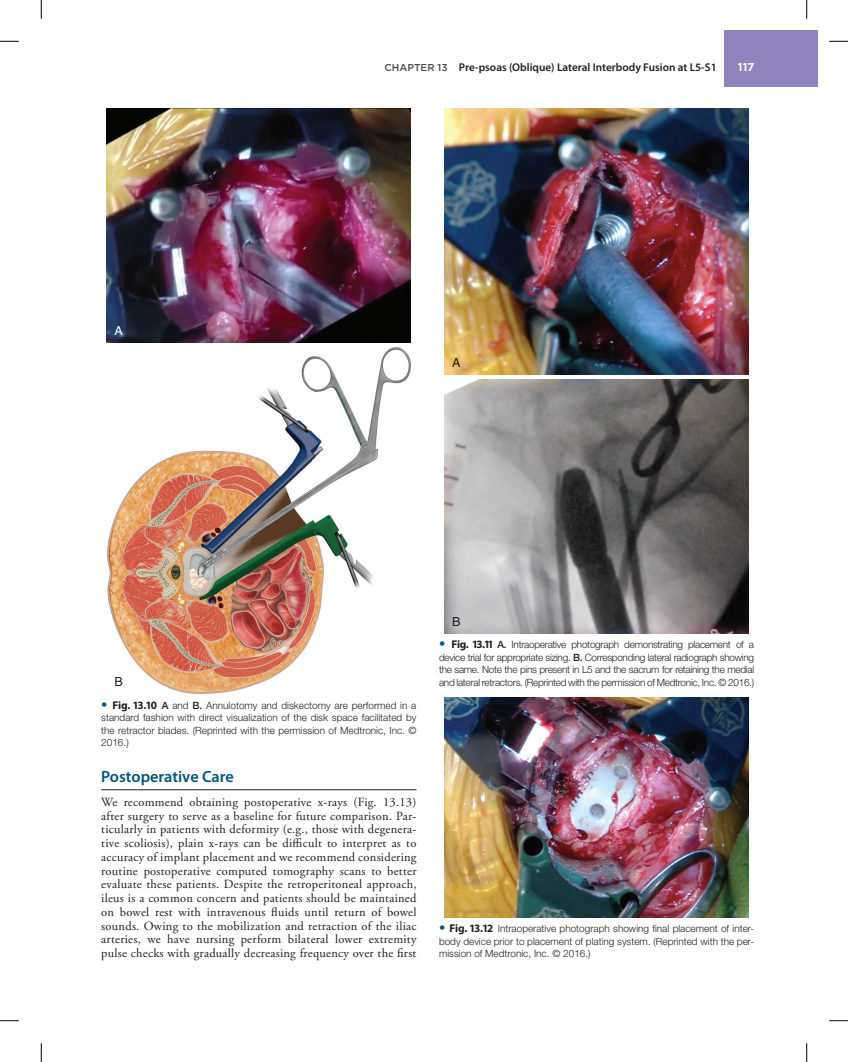
<style>
.page{position:relative;width:848px;height:1062px;background:#fff}
.page>*{position:absolute;margin:0;border:0;box-sizing:border-box;transform-origin:0 0}
.t1{font:600 16.25px "Myriad Pro";color:#005480}
.t2{font:12.5px/13.8px "Adobe Garamond Pro";letter-spacing:.02em;color:#231f20;text-align:justify}
.t3{font:12.5px "Helvetica";color:#231f20}
.t4{font:12.5px "Helvetica";color:#fff}
.t5{font:600 11.25px "Myriad Pro";color:#231f20}
.t6{font:700 11.25px "Gotham";color:#fff}
.t7{font:300 10px/12.5px "Helvetica Neue LT Std";color:#231f20;text-align:justify}
.s1{font-family:"Gotham";font-weight:500;font-size:10px;color:#4b4c4d}
.s2{font-size:12.5px;color:#005480}
.s3{font-family:"Myriad Pro";font-weight:700;font-size:11.25px}
.s4{font-weight:500}
</style>
<div class="page">
<div style="left:724px;top:30px;width:94px;height:56px;background:#9183bd"></div>
<hr style="left:101px;top:789px;width:315px;height:1px;background:#231f20">
<img style="left:107px;top:109px;width:304px;height:233px">
<img style="left:107px;top:347px;width:304px;height:346px">
<img style="left:444px;top:109px;width:304px;height:265px">
<img style="left:444px;top:379px;width:304px;height:254px">
<img style="left:444px;top:697px;width:304px;height:220px">
<svg style="left:0;top:40px;width:19px;height:2px"></svg>
<svg style="left:829px;top:40px;width:19px;height:2px"></svg>
<svg style="left:0;top:1020px;width:19px;height:1px"></svg>
<svg style="left:829px;top:1020px;width:19px;height:1px"></svg>
<svg style="left:40px;top:0;width:2px;height:19px"></svg>
<svg style="left:40px;top:1043px;width:2px;height:18px"></svg>
<svg style="left:806px;top:0;width:1px;height:19px"></svg>
<svg style="left:806px;top:1043px;width:1px;height:18px"></svg>
<p class="t4" style="left:114px;top:323px;width:10px">A</p>
<p class="t5" style="left:384px;top:60px;width:333px"><span class="s1">CHAPTER 13</span> Pre-psoas (Oblique) Lateral Interbody Fusion at L5-S1</p>
<p class="t6" style="left:738px;top:61px;width:18px">117</p>
<p class="t3" style="left:452px;top:355px;width:10px">A</p>
<p class="t3" style="left:114px;top:674px;width:10px">B</p>
<p class="t7" style="left:101px;top:698px;width:317px"><span class="s2">•</span> <span class="s3">Fig. 13.10</span> <span class="s4">A</span> and <span class="s4">B.</span> Annulotomy and diskectomy are performed in a standard fashion with direct visualization of the disk space facilitated by the retractor blades. (Reprinted with the permission of Medtronic, Inc. © 2016.)</p>
<h1 class="t1" style="left:101px;top:766px;width:134px">Postoperative Care</h1>
<p class="t2" style="left:101px;top:795px;width:317px">We recommend obtaining postoperative x-rays (Fig. 13.13) after surgery to serve as a baseline for future comparison. Par&shy;ticularly in patients with deformity (e.g., those with degenera&shy;tive scoliosis), plain x-rays can be difficult to interpret as to accuracy of implant placement and we recommend considering routine postoperative computed tomography scans to better evaluate these patients. Despite the retroperitoneal approach, ileus is a common concern and patients should be maintained on bowel rest with intravenous fluids until return of bowel sounds. Owing to the mobilization and retraction of the iliac arteries, we have nursing perform bilateral lower extremity pulse checks with gradually decreasing frequency over the first</p>
<p class="t3" style="left:452px;top:614px;width:10px">B</p>
<p class="t7" style="left:439px;top:638px;width:317px"><span class="s2">•</span> <span class="s3">Fig. 13.11</span> <span class="s4">A.</span> Intraoperative photograph demonstrating placement of a device trial for appropriate sizing. <span class="s4">B.</span> Corresponding lateral radiograph showing the same. Note the pins present in L5 and the sacrum for retaining the medial and lateral retractors. (Reprinted with the permission of Medtronic, Inc. © 2016.)</p>
<p class="t7" style="left:439px;top:922px;width:316px"><span class="s2">•</span> <span class="s3">Fig. 13.12</span> Intraoperative photograph showing final placement of inter&shy;body device prior to placement of plating system. (Reprinted with the per&shy;mission of Medtronic, Inc. © 2016.)</p>
</div>
